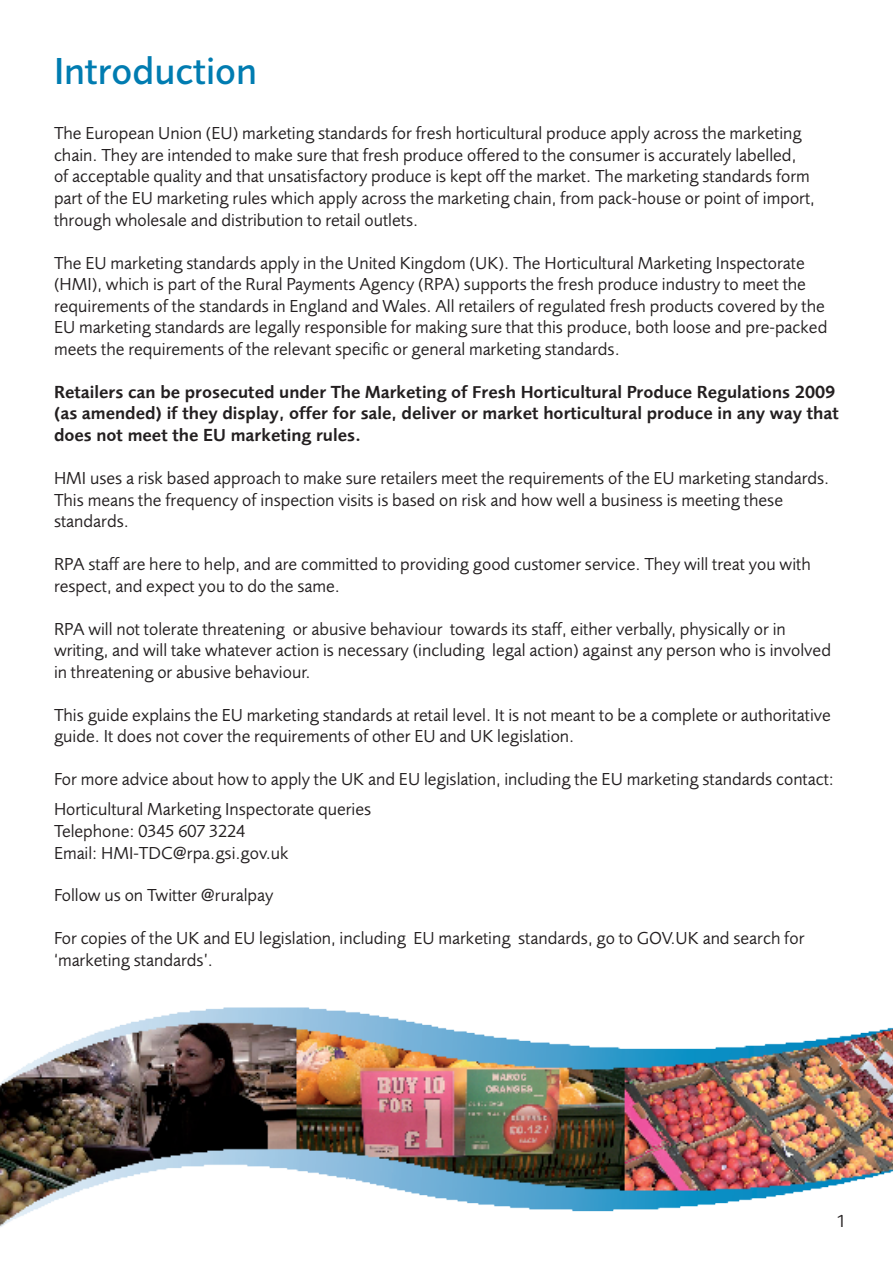
<style>
.page{position:relative;width:893px;height:1263px;background:#fff}
.page>*{position:absolute;margin:0;border:0;box-sizing:border-box;transform-origin:0 0}
.t1{font:500 39px "Foundry Sans";color:#007cb1}
.t2{font:18px/21.6px "Foundry Sans Normal";color:#231f20}
.t3{font:600 18px/21.6px "Foundry Sans";color:#231f20}
</style>
<div class="page">
<img style="left:0;top:1007px;width:893px;height:220px">
<p class="t1" style="left:54px;top:48px;width:205px">Introduction</p>
<p class="t2" style="left:54px;top:122px;width:762px">The European Union (EU) marketing standards for fresh horticultural produce apply across the marketing chain. They are intended to make sure that fresh produce offered to the consumer is accurately labelled, of acceptable quality and that unsatisfactory produce is kept off the market. The marketing standards form part of the EU marketing rules which apply across the marketing chain, from pack-house or point of import, through wholesale and distribution to retail outlets.</p>
<p class="t2" style="left:54px;top:252px;width:775px">The EU marketing standards apply in the United Kingdom (UK). The Horticultural Marketing Inspectorate (HMI), which is part of the Rural Payments Agency (RPA) supports the fresh produce industry to meet the requirements of the standards in England and Wales. All retailers of regulated fresh products covered by the EU marketing standards are legally responsible for making sure that this produce, both loose and pre-packed meets the requirements of the relevant specific or general marketing standards.</p>
<p class="t3" style="left:54px;top:381px;width:786px">Retailers can be prosecuted under The Marketing of Fresh Horticultural Produce Regulations 2009 (as amended) if they display, offer for sale, deliver or market horticultural produce in any way that does not meet the EU marketing rules.</p>
<p class="t2" style="left:54px;top:467px;width:777px">HMI uses a risk based approach to make sure retailers meet the requirements of the EU marketing standards.<br>This means the frequency of inspection visits is based on risk and how well a business is meeting these standards.</p>
<p class="t2" style="left:54px;top:553px;width:758px">RPA staff are here to help, and are committed to providing good customer service. They will treat you with respect, and expect you to do the same.</p>
<p class="t2" style="left:54px;top:618px;width:779px">RPA will not tolerate threatening or abusive behaviour towards its staff, either verbally, physically or in writing, and will take whatever action is necessary (including legal action) against any person who is involved in threatening or abusive behaviour.</p>
<p class="t2" style="left:54px;top:704px;width:778px">This guide explains the EU marketing standards at retail level. It is not meant to be a complete or authoritative guide. It does not cover the requirements of other EU and UK legislation.</p>
<p class="t2" style="left:54px;top:768px;width:781px">For more advice about how to apply the UK and EU legislation, including the EU marketing standards contact:</p>
<p class="t2" style="left:54px;top:798px;width:319px">Horticultural Marketing Inspectorate queries</p>
<p class="t2" style="left:54px;top:820px;width:193px">Telephone: 0345 607 3224</p>
<p class="t2" style="left:54px;top:842px;width:236px">Email: HMI-TDC@rpa.gsi.gov.uk</p>
<p class="t2" style="left:54px;top:884px;width:221px">Follow us on Twitter @ruralpay</p>
<p class="t2" style="left:54px;top:927px;width:752px">For copies of the UK and EU legislation, including EU marketing standards, go to GOV.UK and search for ‘marketing standards’.</p>
<p class="t2" style="left:837px;top:1210px;width:11px">1</p>
</div>
